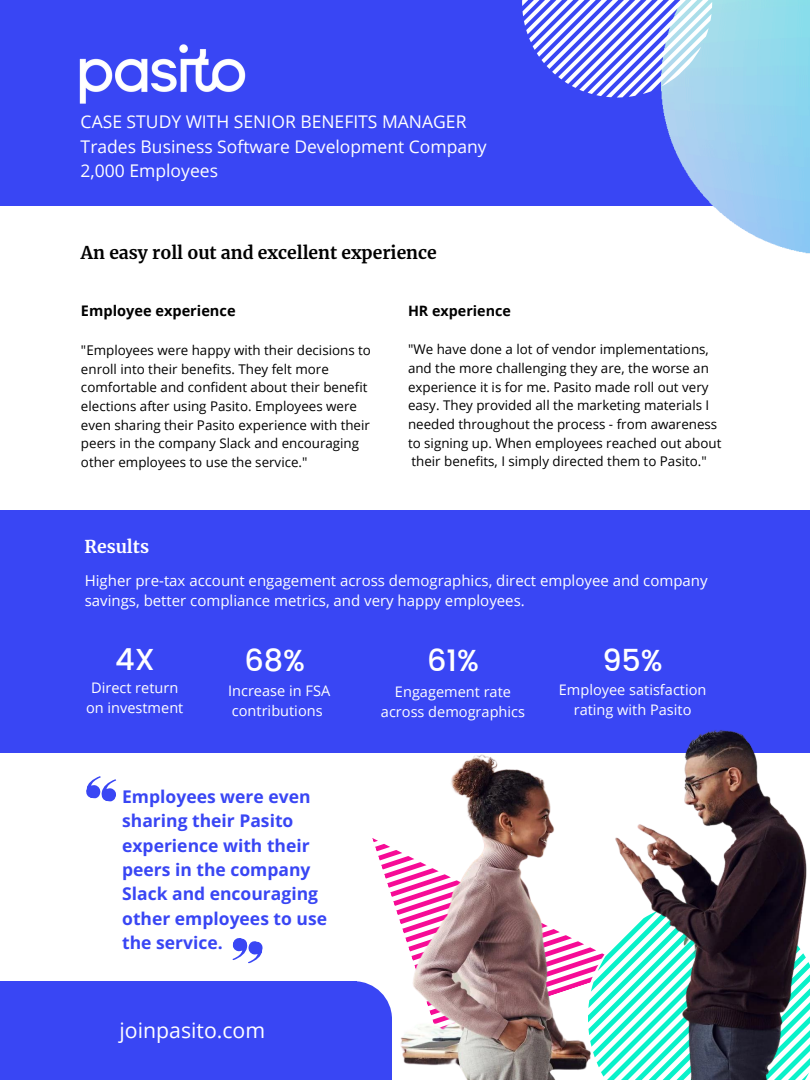
<style>
.page{position:relative;width:810px;height:1080px;background:#fff}
.page>*{position:absolute;margin:0;border:0;box-sizing:border-box;transform-origin:0 0}
.t1{font:500 30.31px "Poppins";color:#fff}
.t2{font:21.25px "Open Sans";color:#fff}
.t3{font:700 17.5px/24.4px "Open Sans";color:#3946f4}
.t4{font:17.5px/24.4px "Open Sans";color:#fff}
.t5{font:700 17.5px "Merriweather";color:#000}
.t6{font:700 17.5px "Merriweather";color:#fff}
.t7{font:15px/20.6px "Open Sans";color:#fff}
.t8{font:14.56px/20.1px "Open Sans";color:#fff;text-align:center}
.t9{font:700 14.56px "Open Sans";color:#000}
.t10{font:700 14.31px "Open Sans";color:#000}
.t11{font:13.38px/18.7px "Open Sans";color:#000}
</style>
<div class="page">
<div style="left:0;top:0;width:810px;height:205px;background:#3946f4"></div>
<img style="left:661px;top:0;width:149px;height:254px">
<svg style="left:522px;top:0;width:190px;height:98px"></svg>
<img style="left:79px;top:44px;width:167px;height:60px">
<div style="left:0;top:981px;width:357px;height:99px;background:#3946f4"></div>
<svg style="left:372px;top:838px;width:25px;height:74px"></svg>
<div style="left:0;top:510px;width:810px;height:243px;background:#3946f4"></div>
<svg style="left:86px;top:776px;width:31px;height:26px"></svg>
<svg style="left:232px;top:938px;width:31px;height:26px"></svg>
<img style="left:397px;top:730px;width:413px;height:350px">
<div style="left:192px;top:981px;width:200px;height:99px;background:#3946f4"></div>
<h3 class="t4" style="left:81px;top:109px;width:408px">CASE STUDY WITH SENIOR BENEFITS MANAGER<br>Trades Business Software Development Company<br>2,000 Employees</h3>
<h3 class="t5" style="left:81px;top:242px;width:357px">An easy roll out and excellent experience</h3>
<p class="t9" style="left:81px;top:300px;width:156px">Employee experience</p>
<p class="t11" style="left:81px;top:340px;width:292px">"Employees were happy with their decisions to enroll into their benefits. They felt more comfortable and confident about their benefit elections after using Pasito. Employees were even sharing their Pasito experience with their peers in the company Slack and encouraging other employees to use the service."</p>
<p class="t10" style="left:408px;top:301px;width:104px">HR experience</p>
<p class="t11" style="left:408px;top:340px;width:315px">"We have done a lot of vendor implementations, and the more challenging they are, the worse an experience it is for me. Pasito made roll out very easy. They provided all the marketing materials I needed throughout the process - from awareness to signing up. When employees reached out about their benefits, I simply directed them to Pasito."</p>
<h3 class="t6" style="left:84px;top:536px;width:66px">Results</h3>
<p class="t7" style="left:85px;top:570px;width:624px">Higher pre-tax account engagement across demographics, direct employee and company savings, better compliance metrics, and very happy employees.</p>
<h1 class="t1" style="left:115px;top:642px;width:41px">4X</h1>
<h1 class="t1" style="left:427px;top:643px;width:53px">61%</h1>
<h1 class="t1" style="left:602px;top:643px;width:62px">95%</h1>
<p class="t8" style="left:86px;top:677px;width:99px">Direct return on investment</p>
<p class="t8" style="left:381px;top:681px;width:146px">Engagement rate across demographics</p>
<p class="t8" style="left:559px;top:679px;width:149px">Employee satisfaction rating with Pasito</p>
<h1 class="t1" style="left:244px;top:643px;width:62px">68%</h1>
<p class="t8" style="left:228px;top:680px;width:104px;text-align:left">Increase in FSA contributions</p>
<h3 class="t3" style="left:122px;top:784px;width:206px">Employees were even sharing their Pasito experience with their peers in the company<br>Slack and encouraging other employees to use the service.</h3>
<h2 class="t2" style="left:120px;top:1016px;width:147px">joinpasito.com</h2>
</div>
